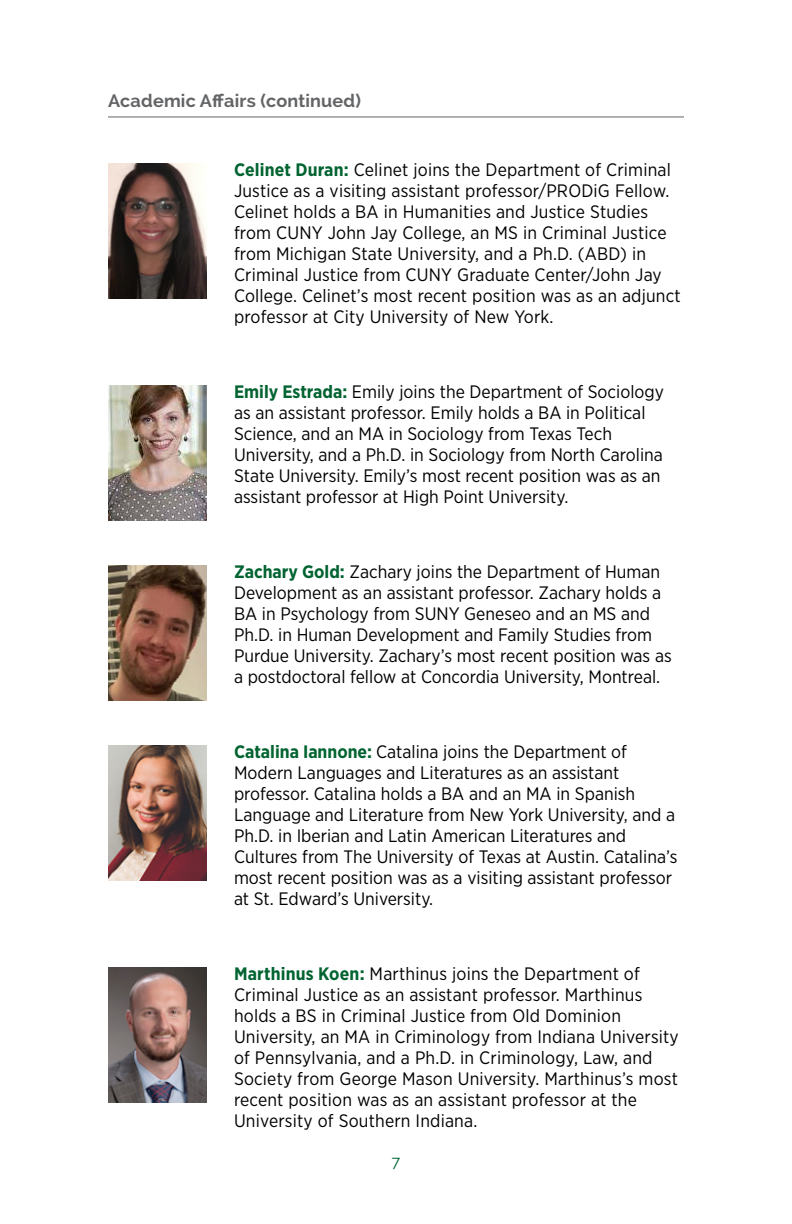
<style>
.page{position:relative;width:792px;height:1224px;background:#fff}
.page>*{position:absolute;margin:0;border:0;box-sizing:border-box;transform-origin:0 0}
.t1{font:18px/21px "Gotham Narrow";color:#000}
.t2{font:700 18px "Raleway";letter-spacing:.01em;color:#636466}
.t3{font:16px "Raleway";color:#006330}
.s1{font-weight:700;color:#006330}
</style>
<div class="page">
<img style="left:108px;top:164px;width:99px;height:135px">
<img style="left:108px;top:386px;width:99px;height:135px">
<img style="left:108px;top:566px;width:99px;height:135px">
<img style="left:108px;top:746px;width:99px;height:135px">
<img style="left:108px;top:968px;width:99px;height:135px">
<hr style="left:108px;top:116px;width:576px;height:1px;background:#636466">
<p class="t2" style="left:108px;top:91px;width:255px">Academic Affairs (continued)</p>
<p class="t1" style="left:234px;top:159px;width:448px"><span class="s1">Celinet Duran:</span> Celinet joins the Department of Criminal Justice as a visiting assistant professor/PRODiG Fellow.<br>Celinet holds a BA in Humanities and Justice Studies from CUNY John Jay College, an MS in Criminal Justice from Michigan State University, and a Ph.D. (ABD) in Criminal Justice from CUNY Graduate Center/John Jay College. Celinet’s most recent position was as an adjunct professor at City University of New York.</p>
<p class="t1" style="left:234px;top:381px;width:432px"><span class="s1">Emily Estrada:</span> Emily joins the Department of Sociology as an assistant professor. Emily holds a BA in Political Science, and an MA in Sociology from Texas Tech University, and a Ph.D. in Sociology from North Carolina State University. Emily’s most recent position was as an assistant professor at High Point University.</p>
<p class="t1" style="left:234px;top:561px;width:439px"><span class="s1">Zachary Gold:</span> Zachary joins the Department of Human Development as an assistant professor. Zachary holds a BA in Psychology from SUNY Geneseo and an MS and Ph.D. in Human Development and Family Studies from Purdue University. Zachary’s most recent position was as a postdoctoral fellow at Concordia University, Montreal.</p>
<p class="t1" style="left:234px;top:741px;width:445px"><span class="s1">Catalina Iannone:</span> Catalina joins the Department of Modern Languages and Literatures as an assistant professor. Catalina holds a BA and an MA in Spanish Language and Literature from New York University, and a Ph.D. in Iberian and Latin American Literatures and Cultures from The University of Texas at Austin. Catalina’s most recent position was as a visiting assistant professor at St. Edward’s University.</p>
<p class="t1" style="left:234px;top:963px;width:446px"><span class="s1">Marthinus Koen:</span> Marthinus joins the Department of Criminal Justice as an assistant professor. Marthinus holds a BS in Criminal Justice from Old Dominion University, an MA in Criminology from Indiana University of Pennsylvania, and a Ph.D. in Criminology, Law, and Society from George Mason University. Marthinus’s most recent position was as an assistant professor at the University of Southern Indiana.</p>
<p class="t3" style="left:392px;top:1152px;width:10px">7</p>
</div>
